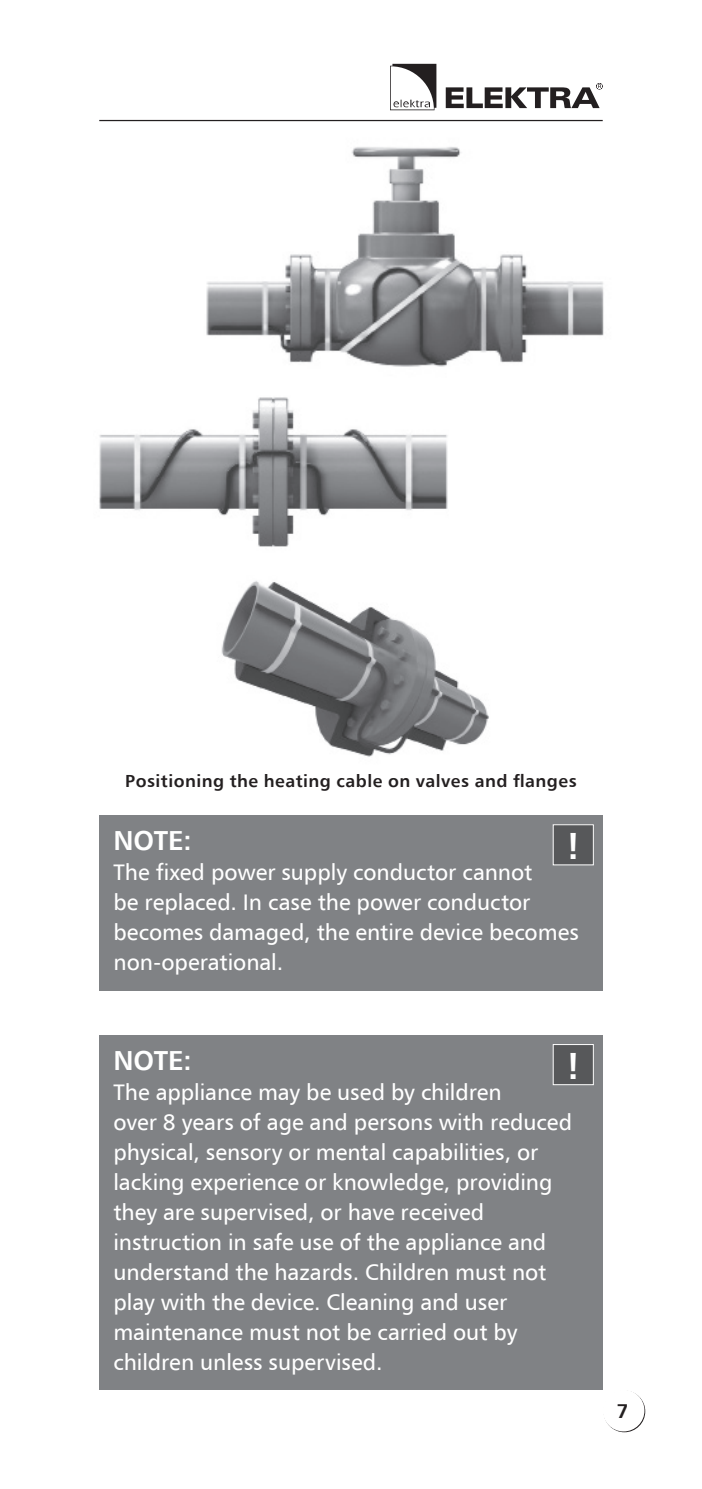
<style>
.page{position:relative;width:702px;height:1489px;background:#fff}
.page>*{position:absolute;margin:0;border:0;box-sizing:border-box;transform-origin:0 0}
.t1{font:700 37.5px "Humnst 777 EU";color:#fff}
.t2{font:700 27.5px "Humnst 777 EU";letter-spacing:-.005em;color:#fff}
.t3{font:22.5px/30px "Humnst 777 EU";color:#fff}
.t4{font:700 20px "Humnst 777 EU";color:#231f20}
.t5{font:700 17.5px "Humnst 777 EU";letter-spacing:.025em;color:#231f20}
</style>
<div class="page">
<svg style="left:390px;top:64px;width:46px;height:46px"></svg>
<svg style="left:445px;top:83px;width:157px;height:25px"></svg>
<hr style="left:99px;top:120px;width:503px;height:1px;background:#231f20">
<img style="left:206px;top:147px;width:398px;height:220px">
<img style="left:221px;top:581px;width:268px;height:176px">
<img style="left:99px;top:397px;width:349px;height:150px">
<div style="left:99px;top:815px;width:503px;height:175px;background:#808285"></div>
<div style="left:553px;top:824px;width:40px;height:40px;background:#57585a"></div>
<div style="left:552px;top:824px;width:41px;height:41px;border:1px solid #fff"></div>
<div style="left:99px;top:1035px;width:503px;height:354px;background:#808285"></div>
<div style="left:553px;top:1044px;width:40px;height:40px;background:#57585a"></div>
<div style="left:552px;top:1044px;width:41px;height:41px;border:1px solid #fff"></div>
<svg style="left:603px;top:1390px;width:42px;height:41px"></svg>
<div style="left:602px;top:1389px;width:42px;height:42px;background:#fff;border-radius:50%"></div>
<p class="t5" style="left:125px;top:769px;width:453px">Positioning the heating cable on valves and flanges</p>
<p class="t2" style="left:113px;top:823px;width:80px">NOTE:</p>
<p class="t3" style="left:113px;top:856px;width:467px">The fixed power supply conductor cannot<br>be replaced. In case the power conductor becomes damaged, the entire device becomes non-operational.</p>
<h1 class="t1" style="left:565px;top:822px;width:17px">!</h1>
<p class="t2" style="left:113px;top:1042px;width:80px">NOTE:</p>
<p class="t3" style="left:113px;top:1076px;width:460px">The appliance may be used by children<br>over 8 years of age and persons with reduced physical, sensory or mental capabilities, or lacking experience or knowledge, providing they are supervised, or have received instruction in safe use of the appliance and understand the hazards. Children must not play with the device. Cleaning and user maintenance must not be carried out by children unless supervised.</p>
<h1 class="t1" style="left:565px;top:1041px;width:17px">!</h1>
<p class="t4" style="left:616px;top:1398px;width:13px">7</p>
</div>
